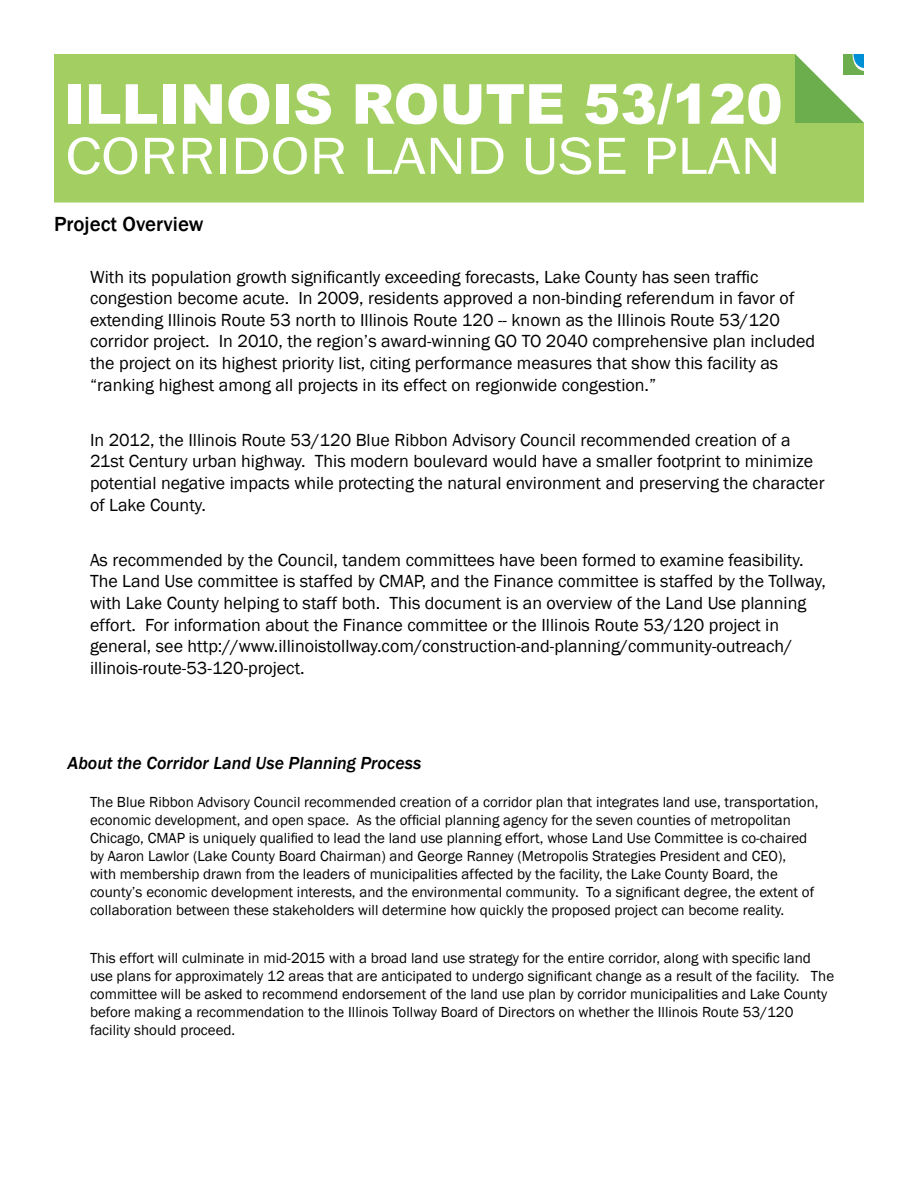
<style>
.page{position:relative;width:918px;height:1188px;background:#fff}
.page>*{position:absolute;margin:0;border:0;box-sizing:border-box;transform-origin:0 0}
.t1{font:900 55.2px "Arial";color:#fff}
.t2{font:54px "Franklin Gothic";color:#fff;scale:1.14 1}
.t3{font:500 21px "Franklin Gothic";color:#000}
.t4{font:18px/21.6px "Franklin Gothic";color:#000}
.t5{font:italic 500 18px "Franklin Gothic";color:#000}
.t6{font:15px/18px "Franklin Gothic";color:#000}
</style>
<div class="page">
<div style="left:54px;top:54px;width:810px;height:148px;background:#a3cf62"></div>
<svg style="left:795px;top:54px;width:69px;height:69px"></svg>
<h1 class="t1" style="left:63px;top:64px;width:721px">ILLINOIS ROUTE 53/120</h1>
<h2 class="t2" style="left:65px;top:122px;width:629px">CORRIDOR LAND USE PLAN</h2>
<p class="t3" style="left:54px;top:211px;width:151px">Project Overview</p>
<p class="t4" style="left:90px;top:266px;width:727px">With its population growth significantly exceeding forecasts, Lake County has seen traffic congestion become acute. In 2009, residents approved a non-binding referendum in favor of extending Illinois Route 53 north to Illinois Route 120 -- known as the Illinois Route 53/120 corridor project. In 2010, the region’s award-winning GO TO 2040 comprehensive plan included the project on its highest priority list, citing performance measures that show this facility as “ranking highest among all projects in its effect on regionwide congestion.”</p>
<p class="t4" style="left:90px;top:429px;width:736px">In 2012, the Illinois Route 53/120 Blue Ribbon Advisory Council recommended creation of a 21st Century urban highway. This modern boulevard would have a smaller footprint to minimize potential negative impacts while protecting the natural environment and preserving the character of Lake County.</p>
<p class="t4" style="left:90px;top:549px;width:737px">As recommended by the Council, tandem committees have been formed to examine feasibility.<br>The Land Use committee is staffed by CMAP, and the Finance committee is staffed by the Tollway, with Lake County helping to staff both. This document is an overview of the Land Use planning effort. For information about the Finance committee or the Illinois Route 53/120 project in general, see http://www.illinoistollway.com/construction-and-planning/community-outreach/ illinois-route-53-120-project.</p>
<p class="t5" style="left:68px;top:752px;width:355px">About the Corridor Land Use Planning Process</p>
<p class="t6" style="left:90px;top:793px;width:730px">The Blue Ribbon Advisory Council recommended creation of a corridor plan that integrates land use, transportation, economic development, and open space. As the official planning agency for the seven counties of metropolitan Chicago, CMAP is uniquely qualified to lead the land use planning effort, whose Land Use Committee is co-chaired by Aaron Lawlor (Lake County Board Chairman) and George Ranney (Metropolis Strategies President and CEO),<br>with membership drawn from the leaders of municipalities affected by the facility, the Lake County Board, the county’s economic development interests, and the environmental community. To a significant degree, the extent of collaboration between these stakeholders will determine how quickly the proposed project can become reality.</p>
<p class="t6" style="left:90px;top:949px;width:746px">This effort will culminate in mid-2015 with a broad land use strategy for the entire corridor, along with specific land use plans for approximately 12 areas that are anticipated to undergo significant change as a result of the facility. The committee will be asked to recommend endorsement of the land use plan by corridor municipalities and Lake County before making a recommendation to the Illinois Tollway Board of Directors on whether the Illinois Route 53/120 facility should proceed.</p>
</div>
